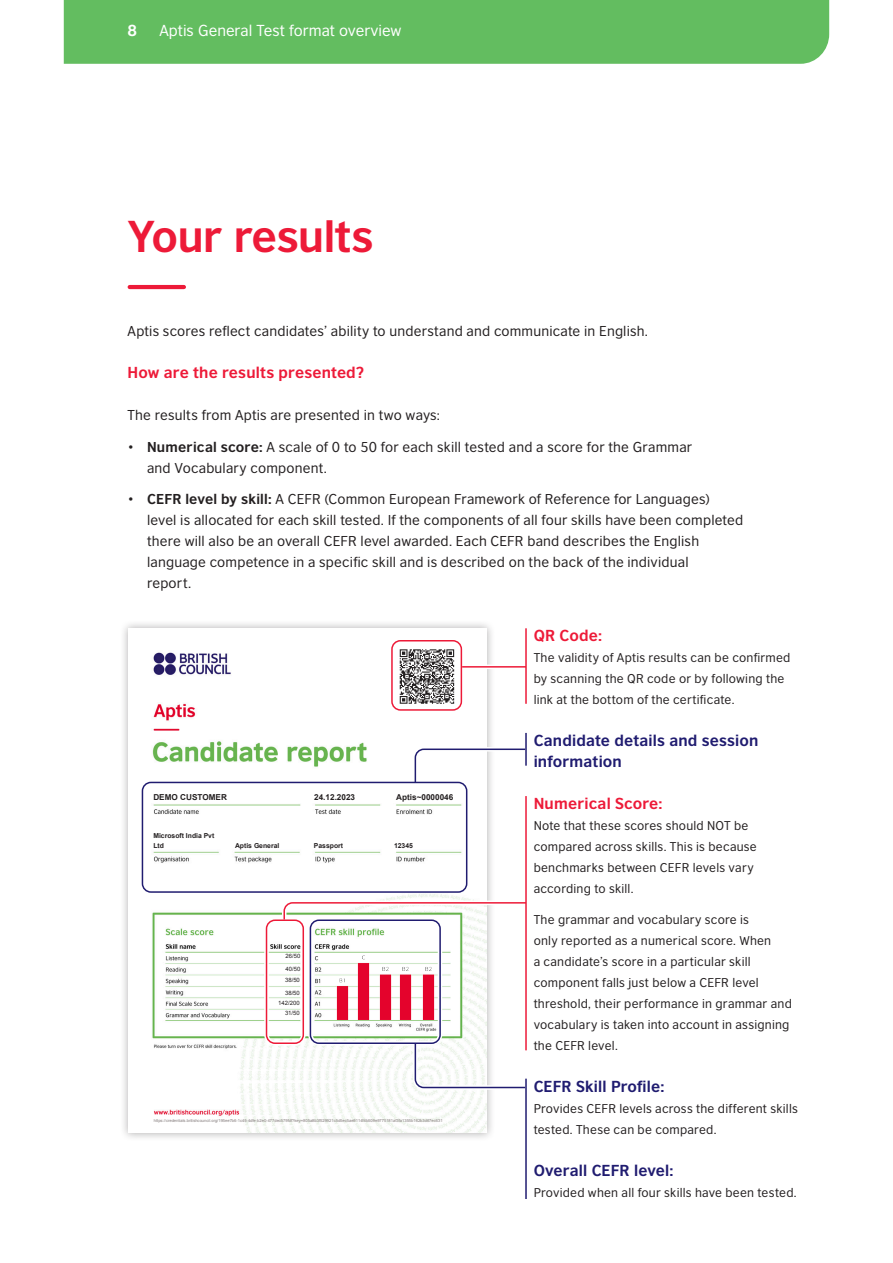
<style>
.page{position:relative;width:893px;height:1263px;background:#fff}
.page>*{position:absolute;margin:0;border:0;box-sizing:border-box;transform-origin:0 0}
.t1{font:700 42px "British Council Sans";letter-spacing:-.01em;color:#ed1a38}
.t2{font:700 15px/21px "British Council Sans";letter-spacing:.01em;color:#201c70}
.t3{font:700 15px "British Council Sans";letter-spacing:.01em;color:#ed1a38}
.t4{font:15px "British Council Sans";color:#fff}
.t5{font:700 15px "British Council Sans";color:#fff}
.t6{font:13.5px/21px "British Council Sans";letter-spacing:.015em;color:#231f20}
.t7{font:12px/21px "British Council Sans";letter-spacing:.02em;color:#231f20}
.t8{font:700 8.25px "Arial";color:#231f20}
.t9{font:700 6.75px/9.8px "Arial";color:#231f20}
.t10{font:5.85px/12.6px "Arial";color:#231f20}
.t11{font:4.05px "Arial";color:#867e7e}
.s1{font-weight:700}
</style>
<div class="page">
<div style="left:64px;top:0;width:765px;height:64px;background:#63bd60"></div>
<hr style="left:130px;top:285px;width:54px;height:4px;background:#ed1a38">
<div style="left:119px;top:620px;width:376px;height:521px;background:#231f20;opacity:.35"></div>
<img style="left:128px;top:628px;width:358px;height:505px">
<img style="left:376px;top:952px;width:18px;height:68px">
<img style="left:397px;top:952px;width:17px;height:68px">
<img style="left:355px;top:952px;width:18px;height:68px">
<img style="left:334px;top:952px;width:18px;height:68px">
<img style="left:419px;top:952px;width:18px;height:68px">
<div style="left:395px;top:645px;width:64px;height:63px;background:#fff"></div>
<svg style="left:399px;top:649px;width:56px;height:55px"></svg>
<hr style="left:467px;top:665px;width:59px;height:4px;background:#fff">
<div style="left:308px;top:918px;width:134px;height:127px;border:4px solid #fff;border-radius:9px"></div>
<div style="left:264px;top:918px;width:42px;height:127px;border:4px solid #fff;border-radius:9px"></div>
<div style="left:142px;top:782px;width:325px;height:111px;border:2px solid #201c70;border-radius:9px"></div>
<div style="left:391px;top:640px;width:71px;height:71px;border:2px solid #ed1a38;border-radius:9px"></div>
<svg style="left:411px;top:745px;width:114px;height:39px"></svg>
<svg style="left:411px;top:1039px;width:116px;height:53px"></svg>
<svg style="left:280px;top:898px;width:245px;height:26px"></svg>
<hr style="left:462px;top:666px;width:64px;height:2px;background:#ed1a38">
<div style="left:310px;top:919px;width:131px;height:125px;border:2px solid #201c70;border-radius:9px"></div>
<div style="left:266px;top:919px;width:38px;height:125px;border:2px solid #ed1a38;border-radius:9px"></div>
<hr style="left:525px;top:733px;width:2px;height:33px;background:#201c70">
<hr style="left:525px;top:796px;width:2px;height:254px;background:#ed1a38">
<hr style="left:525px;top:628px;width:2px;height:76px;background:#ed1a38">
<hr style="left:525px;top:1079px;width:2px;height:120px;background:#201c70">
<p class="t5" style="left:128px;top:17px;width:11px">8</p>
<p class="t4" style="left:159px;top:18px;width:243px">Aptis General Test format overview</p>
<h1 class="t1" style="left:128px;top:199px;width:247px">Your results</h1>
<p class="t6" style="left:128px;top:319px;width:522px">Aptis scores reflect candidates’ ability to understand and communicate in English.</p>
<p class="t3" style="left:128px;top:359px;width:238px">How are the results presented?</p>
<p class="t6" style="left:128px;top:403px;width:314px">The results from Aptis are presented in two ways:</p>
<p class="t6" style="left:147px;top:435px;width:547px;text-indent:-19px">• <span class="s1">Numerical score:</span> A scale of 0 to 50 for each skill tested and a score for the Grammar and Vocabulary component.</p>
<p class="t6" style="left:147px;top:487px;width:598px;text-indent:-19px">• <span class="s1">CEFR level by skill:</span> A CEFR (Common European Framework of Reference for Languages)<br>level is allocated for each skill tested. If the components of all four skills have been completed there will also be an overall CEFR level awarded. Each CEFR band describes the English language competence in a specific skill and is described on the back of the individual<br>report.</p>
<p class="t8" style="left:153px;top:791px;width:75px">DEMO CUSTOMER</p>
<p class="t8" style="left:314px;top:791px;width:42px">24.12.2023</p>
<p class="t8" style="left:396px;top:791px;width:59px">Aptis~0000046</p>
<p class="t9" style="left:153px;top:831px;width:62px">Microsoft India Pvt<br>Ltd</p>
<p class="t9" style="left:235px;top:841px;width:46px">Aptis General</p>
<p class="t9" style="left:314px;top:841px;width:31px">Passport</p>
<p class="t9" style="left:394px;top:841px;width:20px">12345</p>
<p class="t10" style="left:285px;top:950px;width:16px">26/50<br>40/50</p>
<p class="t10" style="left:285px;top:973px;width:16px">38/50<br>38/50</p>
<p class="t10" style="left:278px;top:998px;width:23px;line-height:10.2px;text-align:right">142/200<br>31/50</p>
<p class="t11" style="left:154px;top:1117px;width:290px">https://credentials.britishcouncil.org/195ee7b6-1c45-4dfe-b2e0-477dec579fdf?key=805a8b3f529921c5d5ec5ae9114f4b509e9775181af3fa1355b162b3d67ec631</p>
<p class="t3" style="left:534px;top:622px;width:70px">QR Code:</p>
<p class="t7" style="left:534px;top:646px;width:258px">The validity of Aptis results can be confirmed by scanning the QR code or by following the link at the bottom of the certificate.</p>
<p class="t2" style="left:534px;top:728px;width:226px">Candidate details and session information</p>
<p class="t3" style="left:534px;top:790px;width:130px">Numerical Score:</p>
<p class="t7" style="left:534px;top:814px;width:225px">Note that these scores should NOT be compared across skills. This is because benchmarks between CEFR levels vary according to skill.</p>
<p class="t7" style="left:534px;top:908px;width:260px">The grammar and vocabulary score is<br>only reported as a numerical score. When<br>a candidate’s score in a particular skill component falls just below a CEFR level threshold, their performance in grammar and vocabulary is taken into account in assigning the CEFR level.</p>
<p class="t2" style="left:534px;top:1074px;width:132px">CEFR Skill Profi le:</p>
<p class="t7" style="left:534px;top:1097px;width:266px">Provides CEFR levels across the different skills tested. These can be compared.</p>
<p class="t2" style="left:534px;top:1158px;width:141px">Overall CEFR level:</p>
<p class="t7" style="left:534px;top:1181px;width:264px">Provided when all four skills have been tested.</p>
</div>
